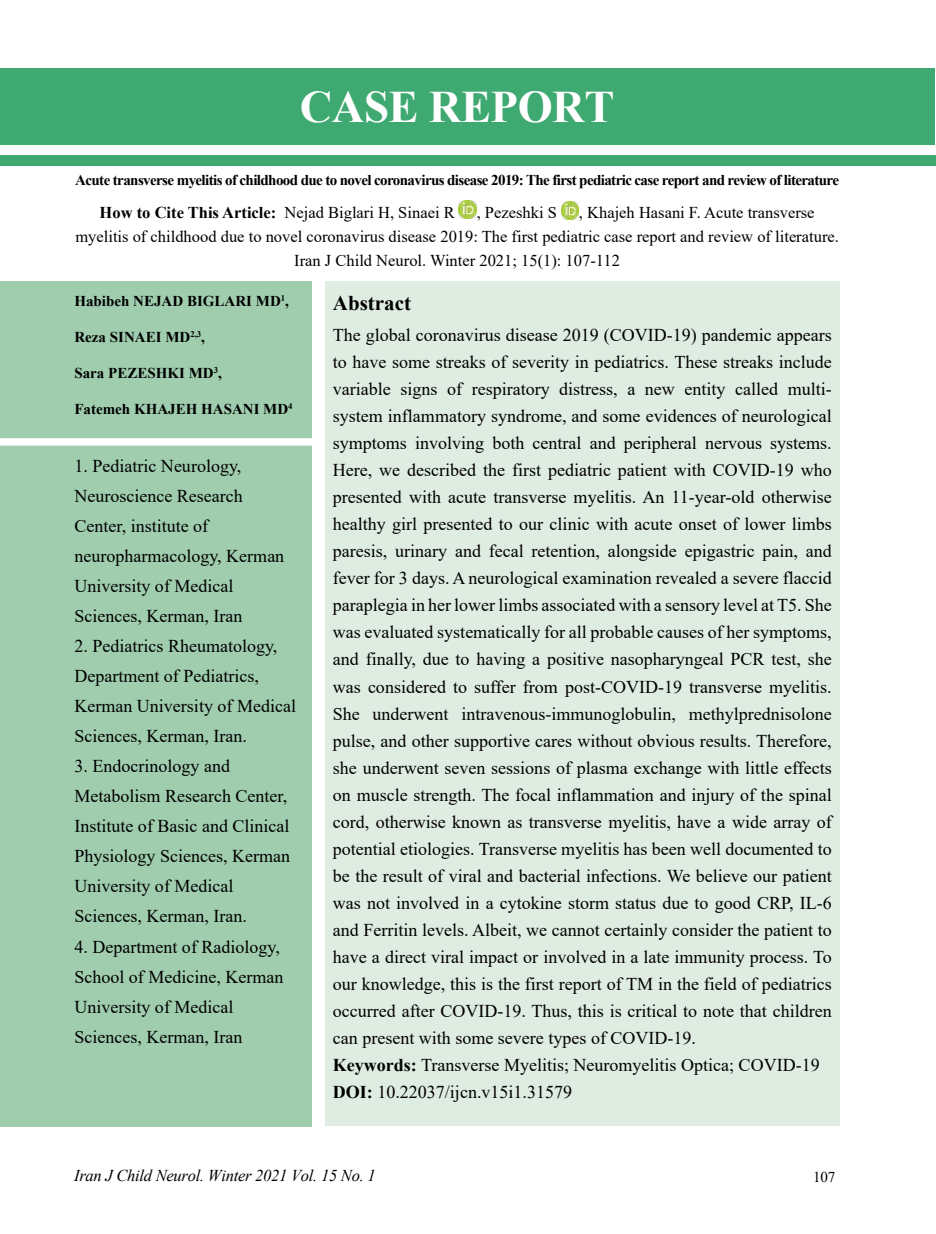
<style>
.page{position:relative;width:936px;height:1234px;background:#fff}
.page>*{position:absolute;margin:0;border:0;box-sizing:border-box;transform-origin:0 0}
.t1{font:700 45px "Times New Roman";letter-spacing:-.01em;color:#fff}
.t2{font:700 21px "Times New Roman";color:#000}
.t3{font:18px/27px "Times New Roman";color:#000}
.t4{font:16.5px "Times New Roman";color:#000}
.t5{font:700 16.5px "Times New Roman";color:#000}
.t6{font:italic 16.5px "Times New Roman";letter-spacing:-.015em;color:#000}
.t7{font:700 15px "Times New Roman";letter-spacing:-.04em;color:#000}
.t8{font:700 15px "Times New Roman";color:#000}
.t9{font:15px "Times New Roman";color:#000}
.s1{font-weight:400}
.s2{font-weight:700}
</style>
<div class="page">
<div style="left:0;top:281px;width:312px;height:845px;background:#9fcdae"></div>
<div style="left:0;top:68px;width:935px;height:77px;background:#3ea971"></div>
<div style="left:1px;top:155px;width:934px;height:11px;background:#3ea971"></div>
<div style="left:0;top:438px;width:312px;height:7px;background:#fff"></div>
<div style="left:325px;top:281px;width:514px;height:844px;background:#deece1"></div>
<img style="left:459px;top:200px;width:17px;height:18px">
<img style="left:561px;top:201px;width:18px;height:18px">
<h1 class="t1" style="left:300px;top:76px;width:316px">CASE REPORT</h1>
<p class="t7" style="left:75px;top:170px;width:765px">Acute transverse myelitis of childhood due to novel coronavirus disease 2019: The first pediatric case report and review of literature</p>
<p class="t5" style="left:100px;top:201px;width:356px">How to Cite This Article: <span class="s1">Nejad Biglari H, Sinaei R</span></p>
<p class="t4" style="left:476px;top:201px;width:82px">, Pezeshki S</p>
<p class="t4" style="left:579px;top:201px;width:237px">, Khajeh Hasani F. Acute transverse</p>
<p class="t4" style="left:75px;top:225px;width:765px">myelitis of childhood due to novel coronavirus disease 2019: The first pediatric case report and review of literature.</p>
<p class="t4" style="left:294px;top:249px;width:327px">Iran J Child Neurol. Winter 2021; 15(1): 107-112</p>
<p class="t8" style="left:74px;top:290px;width:216px">Habibeh NEJAD BIGLARI MD<sup>1</sup>,</p>
<p class="t8" style="left:74px;top:326px;width:132px">Reza SINAEI MD<sup>2,3</sup>,</p>
<p class="t8" style="left:74px;top:362px;width:149px">Sara PEZESHKI MD<sup>3</sup>,</p>
<p class="t8" style="left:74px;top:398px;width:220px">Fatemeh KHAJEH HASANI MD<sup>4</sup></p>
<p class="t2" style="left:333px;top:288px;width:80px">Abstract</p>
<p class="t3" style="left:333px;top:321px;width:500px">The global coronavirus disease 2019 (COVID-19) pandemic appears to have some streaks of severity in pediatrics. These streaks include variable signs of respiratory distress, a new entity called multi&shy;system inflammatory syndrome, and some evidences of neurological symptoms involving both central and peripheral nervous systems.<br>Here, we described the first pediatric patient with COVID-19 who presented with acute transverse myelitis. An 11-year-old otherwise healthy girl presented to our clinic with acute onset of lower limbs paresis, urinary and fecal retention, alongside epigastric pain, and fever for 3 days. A neurological examination revealed a severe flaccid paraplegia in her lower limbs associated with a sensory level at T5. She was evaluated systematically for all probable causes of her symptoms, and finally, due to having a positive nasopharyngeal PCR test, she was considered to suffer from post-COVID-19 transverse myelitis.<br>She underwent intravenous-immunoglobulin, methylprednisolone pulse, and other supportive cares without obvious results. Therefore, she underwent seven sessions of plasma exchange with little effects on muscle strength. The focal inflammation and injury of the spinal cord, otherwise known as transverse myelitis, have a wide array of potential etiologies. Transverse myelitis has been well documented to be the result of viral and bacterial infections. We believe our patient was not involved in a cytokine storm status due to good CRP, IL-6 and Ferritin levels. Albeit, we cannot certainly consider the patient to have a direct viral impact or involved in a late immunity process. To our knowledge, this is the first report of TM in the field of pediatrics occurred after COVID-19. Thus, this is critical to note that children can present with some severe types of COVID-19.<br><span class="s2">Keywords:</span> Transverse Myelitis; Neuromyelitis Optica; COVID-19<br><span class="s2">DOI:</span> 10.22037/ijcn.v15i1.31579</p>
<p class="t3" style="left:74px;top:450px;width:211px;line-height:30px">1. Pediatric Neurology,<br>Neuroscience Research<br>Center, institute of neuropharmacology, Kerman<br>University of Medical<br>Sciences, Kerman, Iran</p>
<p class="t3" style="left:74px;top:630px;width:223px;line-height:30px">2. Pediatrics Rheumatology,<br>Department of Pediatrics,<br>Kerman University of Medical<br>Sciences, Kerman, Iran.</p>
<p class="t3" style="left:74px;top:750px;width:217px;line-height:30px">3. Endocrinology and<br>Metabolism Research Center,<br>Institute of Basic and Clinical<br>Physiology Sciences, Kerman<br>University of Medical<br>Sciences, Kerman, Iran.</p>
<p class="t3" style="left:74px;top:930px;width:210px;line-height:30px">4. Department of Radiology,<br>School of Medicine, Kerman<br>University of Medical<br>Sciences, Kerman, Iran</p>
<p class="t6" style="left:74px;top:1163px;width:303px">Iran J Child Neurol. Winter 2021 Vol. 15 No. 1</p>
<p class="t9" style="left:813px;top:1166px;width:24px">107</p>
</div>
